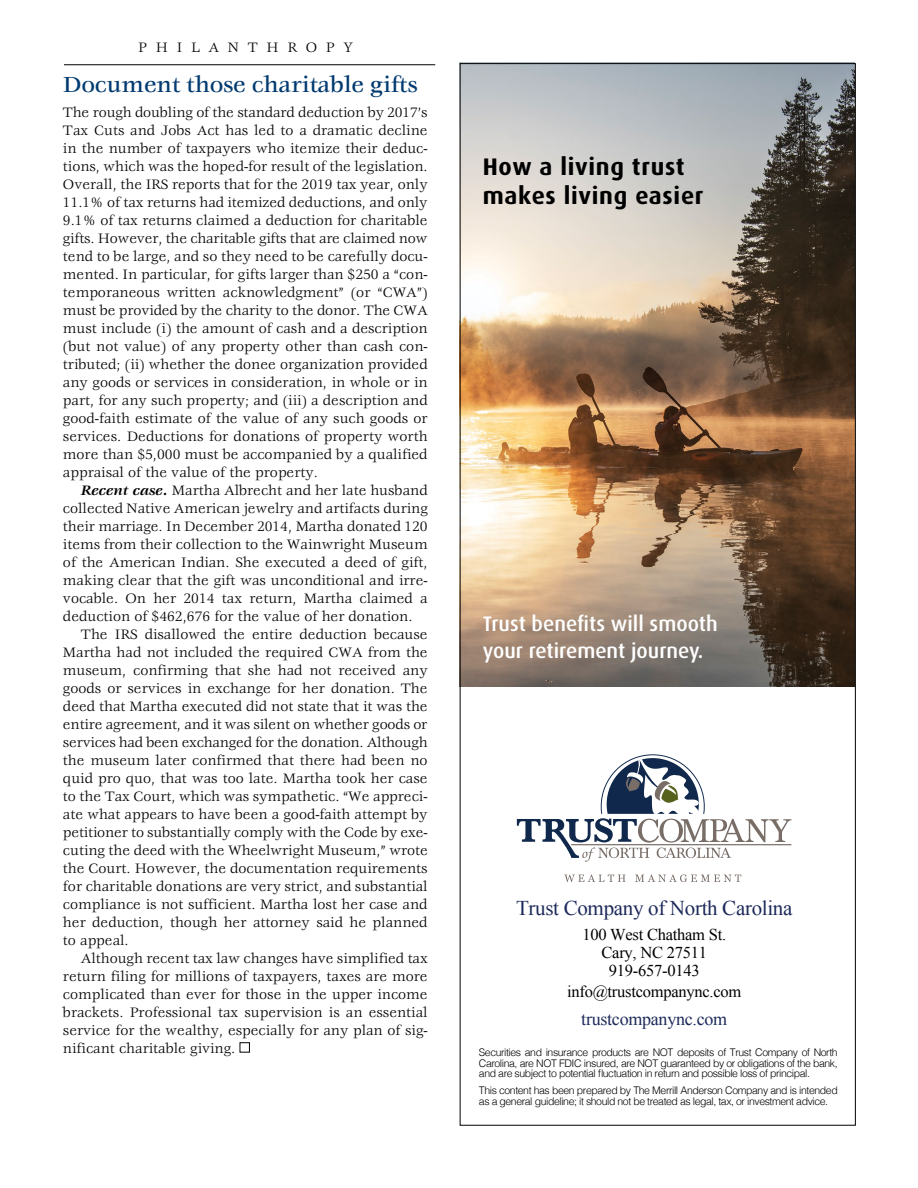
<style>
.page{position:relative;width:918px;height:1188px;background:#fff}
.page>*{position:absolute;margin:0;border:0;box-sizing:border-box;transform-origin:0 0}
.t1{font:700 24px/28.8px "Dax";letter-spacing:.03em;color:#000}
.p_4_headlines{font:500 24px "Veljovic";letter-spacing:-.01em;color:#003a70}
.t2{font:500 21px/27px "Dax OT";color:#fff}
.t3{font:21px "Times New Roman";letter-spacing:-.015em;color:#1d2a5a}
.t4{font:18px "Times New Roman";letter-spacing:-.015em;color:#1d2a5a}
.t5{font:16.5px/18px "Times New Roman";letter-spacing:-.015em;color:#000;text-align:center}
.Body{font:15px/18px "Veljovic";color:#000;text-align:justify}
.Body_no_indent{font:15px/18px "Veljovic";color:#000;text-align:justify}
.Page_4_Banner_text{font:15px "Veljovic";letter-spacing:.58em;color:#000}
.t6{font:300 10.5px/10.5px "Helvetica";letter-spacing:-.04em;color:#000;text-align:justify}
.s1{font-weight:700;font-style:italic}
</style>
<div class="page">
<img style="left:462px;top:65px;width:392px;height:622px">
<hr style="left:64px;top:64px;width:371px;height:1px;background:#000">
<div style="left:240px;top:1042px;width:10px;height:11px;border:1px solid #000"></div>
<svg style="left:517px;top:754px;width:274px;height:108px"></svg>
<svg style="left:565px;top:875px;width:60px;height:7px"></svg>
<svg style="left:635px;top:874px;width:106px;height:8px"></svg>
<p class="Page_4_Banner_text" style="left:138px;top:39px;width:216px">PHILANTHROPY</p>
<p class="p_4_headlines" style="left:63px;top:71px;width:356px">Document those charitable gifts</p>
<p class="Body_no_indent" style="left:63px;top:104px;width:366px">The rough doubling of the standard deduction by 2017’s Tax Cuts and Jobs Act has led to a dramatic decline in the number of taxpayers who itemize their deduc&shy;tions, which was the hoped-for result of the legislation.<br>Overall, the IRS reports that for the 2019 tax year, only 11.1% of tax returns had itemized deductions, and only 9.1% of tax returns claimed a deduction for charitable gifts. However, the charitable gifts that are claimed now tend to be large, and so they need to be carefully docu&shy;mented. In particular, for gifts larger than $250 a “con&shy;temporaneous written acknowledgment” (or “CWA”) must be provided by the charity to the donor. The CWA must include (i) the amount of cash and a description (but not value) of any property other than cash con&shy;tributed; (ii) whether the donee organization provided any goods or services in consideration, in whole or in part, for any such property; and (iii) a description and good-faith estimate of the value of any such goods or services. Deductions for donations of property worth more than $5,000 must be accompanied by a qualified appraisal of the value of the property.</p>
<p class="Body" style="left:63px;top:482px;width:366px;text-indent:18px"><span class="s1">Recent case.</span> Martha Albrecht and her late husband collected Native American jewelry and artifacts during their marriage. In December 2014, Martha donated 120 items from their collection to the Wainwright Museum of the American Indian. She executed a deed of gift, making clear that the gift was unconditional and irre&shy;vocable. On her 2014 tax return, Martha claimed a deduction of $462,676 for the value of her donation.</p>
<p class="Body" style="left:63px;top:626px;width:366px;text-indent:18px">The IRS disallowed the entire deduction because Martha had not included the required CWA from the museum, confirming that she had not received any goods or services in exchange for her donation. The deed that Martha executed did not state that it was the entire agreement, and it was silent on whether goods or services had been exchanged for the donation. Although the museum later confirmed that there had been no quid pro quo, that was too late. Martha took her case to the Tax Court, which was sympathetic. “We appreci&shy;ate what appears to have been a good-faith attempt by petitioner to substantially comply with the Code by exe&shy;cuting the deed with the Wheelwright Museum,” wrote the Court. However, the documentation requirements for charitable donations are very strict, and substantial compliance is not sufficient. Martha lost her case and her deduction, though her attorney said he planned to appeal.</p>
<p class="Body" style="left:63px;top:950px;width:366px;text-indent:18px">Although recent tax law changes have simplified tax return filing for millions of taxpayers, taxes are more complicated than ever for those in the upper income brackets. Professional tax supervision is an essential service for the wealthy, especially for any plan of sig&shy;nificant charitable giving.</p>
<p class="t1" style="left:483px;top:153px;width:222px">How a living trust makes living easier</p>
<p class="t2" style="left:483px;top:609px;width:236px">Trust benefits will smooth your retirement journey.</p>
<p class="t3" style="left:516px;top:894px;width:278px">Trust Company of North Carolina</p>
<p class="t5" style="left:582px;top:925px;width:145px">100 West Chatham St.<br>Cary, NC 27511<br>919-657-0143</p>
<p class="t5" style="left:567px;top:982px;width:176px">info@trustcompanync.com</p>
<p class="t4" style="left:581px;top:1006px;width:147px">trustcompanync.com</p>
<p class="t6" style="left:479px;top:1047px;width:360px">Securities and insurance products are NOT deposits of Trust Company of North Carolina, are NOT FDIC insured, are NOT guaranteed by or obligations of the bank, and are subject to potential fluctuation in return and possible loss of principal.</p>
<p class="t6" style="left:479px;top:1085px;width:360px">This content has been prepared by The Merrill Anderson Company and is intended as a general guideline; it should not be treated as legal, tax, or investment advice.</p>
</div>
